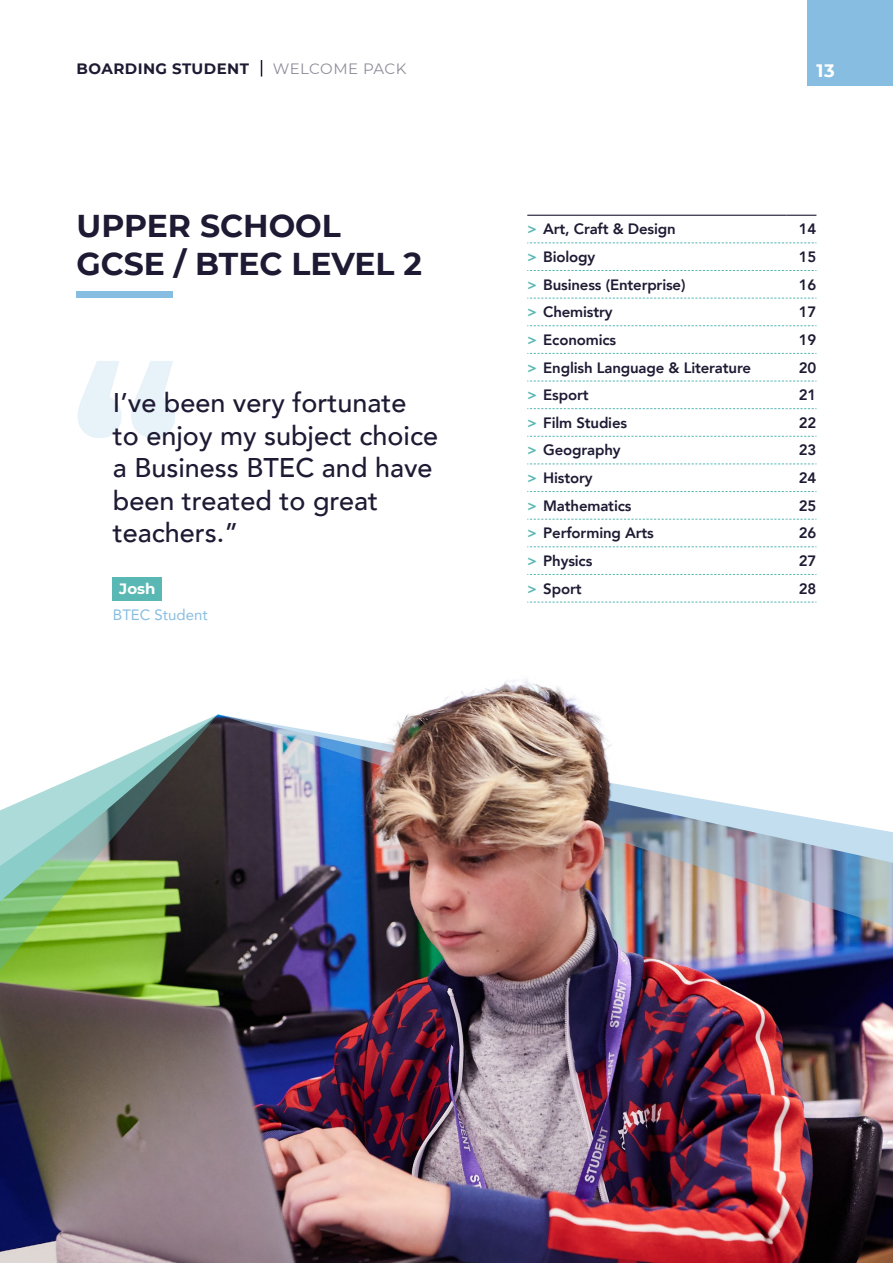
<style>
.page{position:relative;width:893px;height:1263px;background:#fff}
.page>*{position:absolute;margin:0;border:0;box-sizing:border-box;transform-origin:0 0}
.t1{font:700 31.5px/37.8px "Montserrat";color:#1f1a33}
.t2{font:500 27px/32.4px "Avenir";color:#1f1a33}
.t3{font:700 18px "Montserrat";color:#fff}
.t4{font:800 15px "Avenir";letter-spacing:-.01em;color:#1f1a33}
.t5{font:700 15px "Montserrat";letter-spacing:.03em;color:#1f1a33}
.t6{font:15px "Montserrat";letter-spacing:.02em;color:#8f8c99}
.t7{font:15px "Avenir";color:#87bde0}
.t8{font:700 15px "Montserrat";color:#fff}
.s1{color:#59b8b3}
</style>
<div class="page">
<div style="left:808px;top:0;width:85px;height:85px;background:#87bde0"></div>
<svg style="left:261px;top:60px;width:1px;height:17px"></svg>
<svg style="left:78px;top:361px;width:97px;height:77px"></svg>
<div style="left:113px;top:577px;width:49px;height:23px;background:#59b8b3"></div>
<div style="left:77px;top:291px;width:96px;height:6px;background:#87bde0"></div>
<img style="left:0;top:591px;width:893px;height:672px">
<svg style="left:527px;top:242px;width:289px;height:1px"></svg>
<svg style="left:527px;top:270px;width:289px;height:1px"></svg>
<svg style="left:527px;top:298px;width:289px;height:1px"></svg>
<svg style="left:527px;top:325px;width:289px;height:1px"></svg>
<svg style="left:527px;top:353px;width:289px;height:1px"></svg>
<svg style="left:527px;top:381px;width:289px;height:1px"></svg>
<svg style="left:527px;top:436px;width:289px;height:1px"></svg>
<svg style="left:527px;top:463px;width:289px;height:1px"></svg>
<svg style="left:527px;top:491px;width:289px;height:1px"></svg>
<svg style="left:527px;top:519px;width:289px;height:1px"></svg>
<svg style="left:527px;top:546px;width:289px;height:1px"></svg>
<svg style="left:527px;top:574px;width:289px;height:1px"></svg>
<svg style="left:527px;top:602px;width:289px;height:1px"></svg>
<hr style="left:527px;top:215px;width:260px;height:1px;background:#1f1a33">
<svg style="left:787px;top:215px;width:29px;height:1px"></svg>
<svg style="left:527px;top:408px;width:289px;height:1px"></svg>
<p class="t5" style="left:77px;top:57px;width:174px">BOARDING STUDENT</p>
<p class="t6" style="left:273px;top:58px;width:135px">WELCOME PACK</p>
<p class="t3" style="left:816px;top:57px;width:20px">13</p>
<h1 class="t1" style="left:77px;top:205px;width:347px">UPPER SCHOOL<br>GCSE / BTEC LEVEL 2</h1>
<h2 class="t2" style="left:113px;top:385px;width:327px">I’ve been very fortunate to enjoy my subject choice a Business BTEC and have been treated to great teachers.”</h2>
<p class="t8" style="left:119px;top:578px;width:38px">Josh</p>
<p class="t7" style="left:113px;top:603px;width:96px">BTEC Student</p>
<p class="t4" style="left:527px;top:217px;width:150px"><span class="s1">&gt;</span> Art, Craft &amp; Design</p>
<p class="t4" style="left:799px;top:217px;width:19px">14</p>
<p class="t4" style="left:527px;top:245px;width:70px"><span class="s1">&gt;</span> Biology</p>
<p class="t4" style="left:799px;top:245px;width:19px">15</p>
<p class="t4" style="left:527px;top:273px;width:160px"><span class="s1">&gt;</span> Business (Enterprise)</p>
<p class="t4" style="left:799px;top:273px;width:19px">16</p>
<p class="t4" style="left:527px;top:300px;width:87px"><span class="s1">&gt;</span> Chemistry</p>
<p class="t4" style="left:799px;top:300px;width:19px">17</p>
<p class="t4" style="left:527px;top:328px;width:90px"><span class="s1">&gt;</span> Economics</p>
<p class="t4" style="left:799px;top:328px;width:19px">19</p>
<p class="t4" style="left:527px;top:356px;width:225px"><span class="s1">&gt;</span> English Language &amp; Literature</p>
<p class="t4" style="left:799px;top:356px;width:19px">20</p>
<p class="t4" style="left:527px;top:383px;width:63px"><span class="s1">&gt;</span> Esport</p>
<p class="t4" style="left:799px;top:383px;width:19px">21</p>
<p class="t4" style="left:527px;top:411px;width:101px"><span class="s1">&gt;</span> Film Studies</p>
<p class="t4" style="left:799px;top:411px;width:19px">22</p>
<p class="t4" style="left:527px;top:438px;width:95px"><span class="s1">&gt;</span> Geography</p>
<p class="t4" style="left:799px;top:438px;width:19px">23</p>
<p class="t4" style="left:527px;top:466px;width:67px"><span class="s1">&gt;</span> History</p>
<p class="t4" style="left:799px;top:466px;width:19px">24</p>
<p class="t4" style="left:527px;top:494px;width:106px"><span class="s1">&gt;</span> Mathematics</p>
<p class="t4" style="left:799px;top:494px;width:19px">25</p>
<p class="t4" style="left:527px;top:521px;width:128px"><span class="s1">&gt;</span> Performing Arts</p>
<p class="t4" style="left:799px;top:521px;width:19px">26</p>
<p class="t4" style="left:527px;top:549px;width:67px"><span class="s1">&gt;</span> Physics</p>
<p class="t4" style="left:799px;top:549px;width:19px">27</p>
<p class="t4" style="left:527px;top:577px;width:56px"><span class="s1">&gt;</span> Sport</p>
<p class="t4" style="left:799px;top:577px;width:19px">28</p>
</div>
